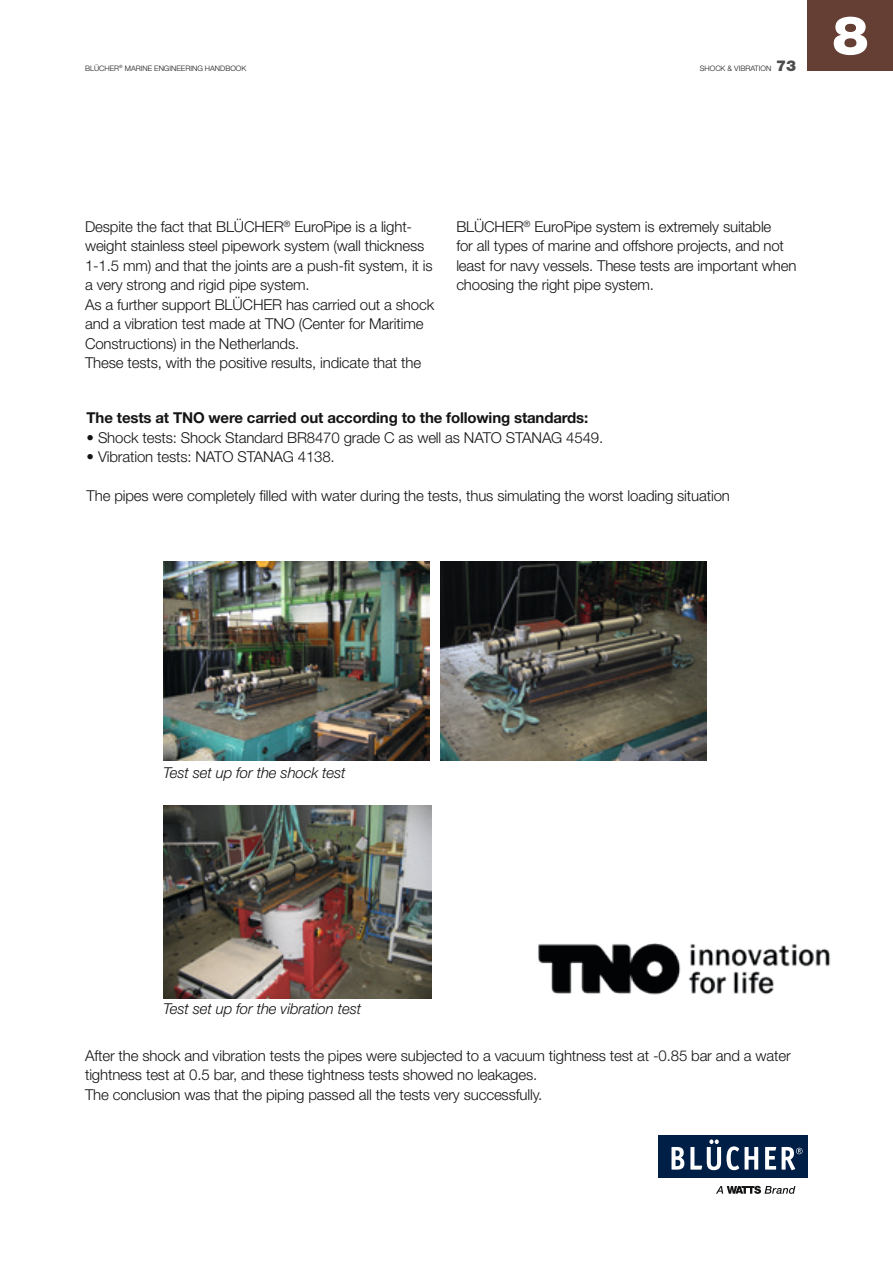
<style>
.page{position:relative;width:893px;height:1263px;background:#fff}
.page>*{position:absolute;margin:0;border:0;box-sizing:border-box;transform-origin:0 0}
.t1{font:900 54px "Helvetica Neue LT Std";color:#fff}
.t2{font:300 15px/19.5px "Helvetica Neue LT Std";letter-spacing:-.01em;color:#131413}
.t3{font:700 15px "Helvetica Neue LT Std";letter-spacing:-.01em;color:#131413}
.t4{font:italic 300 15px "Helvetica Neue LT Std";letter-spacing:-.01em;color:#131413}
.t5{font:300 7.5px "Helvetica Neue LT Std";color:#131413}
.s1{font-weight:900;font-size:15px;color:#4d4d4c}
</style>
<div class="page">
<div style="left:658px;top:1135px;width:150px;height:43px;background:#001f46"></div>
<svg style="left:716px;top:1186px;width:79px;height:8px"></svg>
<svg style="left:671px;top:1147px;width:13px;height:22px"></svg>
<svg style="left:765px;top:1147px;width:11px;height:22px"></svg>
<svg style="left:782px;top:1147px;width:21px;height:23px"></svg>
<svg style="left:690px;top:1139px;width:68px;height:31px"></svg>
<div style="left:808px;top:0;width:85px;height:71px;background:#653e34"></div>
<img style="left:163px;top:561px;width:266px;height:200px">
<img style="left:441px;top:561px;width:266px;height:200px">
<img style="left:163px;top:805px;width:268px;height:193px">
<img style="left:538px;top:943px;width:292px;height:52px">
<p class="t5" style="left:85px;top:64px;width:163px">BLÜCHER<sup>®</sup> MARINE ENGINEERING HANDBOOK</p>
<p class="t5" style="left:700px;top:64px;width:98px">SHOCK &amp; VIBRATION <span class="s1">73</span></p>
<p class="t1" style="left:832px;top:3px;width:38px">8</p>
<p class="t2" style="left:85px;top:216px;width:349px">Despite the fact that BLÜCHER<sup>®</sup> EuroPipe is a light&shy;weight stainless steel pipework system (wall thickness 1-1.5 mm) and that the joints are a push-fit system, it is a very strong and rigid pipe system.</p>
<p class="t2" style="left:85px;top:294px;width:351px">As a further support BLÜCHER has carried out a shock and a vibration test made at TNO (Center for Maritime<br>Constructions) in the Netherlands.</p>
<p class="t2" style="left:85px;top:353px;width:338px">These tests, with the positive results, indicate that the</p>
<p class="t2" style="left:456px;top:216px;width:342px">BLÜCHER<sup>®</sup> EuroPipe system is extremely suitable<br>for all types of marine and offshore projects, and not least for navy vessels. These tests are important when choosing the right pipe system.</p>
<p class="t3" style="left:87px;top:408px;width:503px">The tests at TNO were carried out according to the following standards:</p>
<p class="t2" style="left:87px;top:427px;width:518px">• Shock tests: Shock Standard BR8470 grade C as well as NATO STANAG 4549.</p>
<p class="t2" style="left:87px;top:447px;width:250px">• Vibration tests: NATO STANAG 4138.</p>
<p class="t2" style="left:87px;top:486px;width:645px">The pipes were completely filled with water during the tests, thus simulating the worst loading situation</p>
<p class="t4" style="left:163px;top:764px;width:184px">Test set up for the shock test</p>
<p class="t4" style="left:163px;top:1000px;width:200px">Test set up for the vibration test</p>
<p class="t2" style="left:85px;top:1045px;width:707px">After the shock and vibration tests the pipes were subjected to a vacuum tightness test at -0.85 bar and a water tightness test at 0.5 bar, and these tightness tests showed no leakages.</p>
<p class="t2" style="left:85px;top:1084px;width:459px">The conclusion was that the piping passed all the tests very successfully.</p>
</div>
